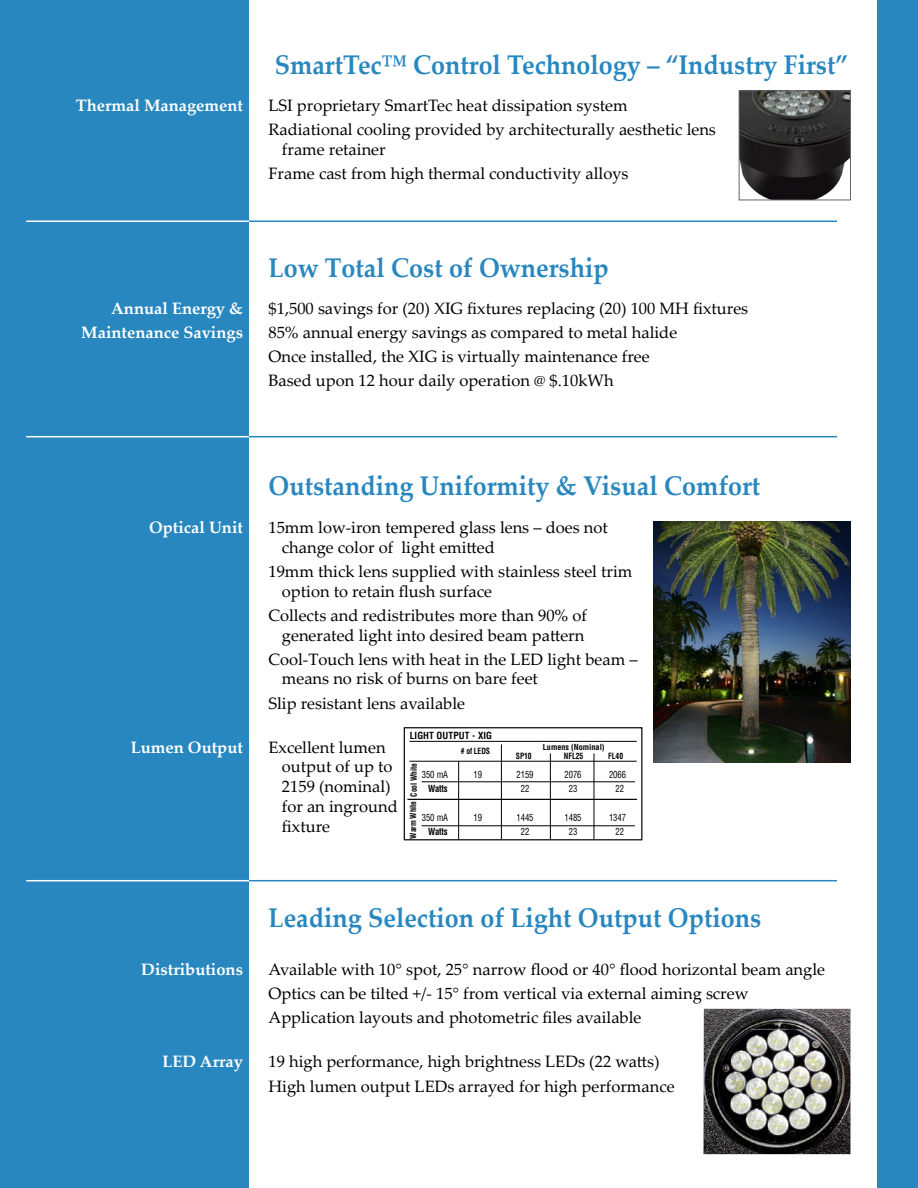
<style>
.page{position:relative;width:918px;height:1188px;background:#fff}
.page>*{position:absolute;margin:0;border:0;box-sizing:border-box;transform-origin:0 0}
.t1{font:700 27px "Palatino Linotype";color:#2887bf;scale:.93 1}
.t2{font:16.5px/19.8px "Palatino Linotype";color:#000}
.t3{font:700 16.5px "Palatino Linotype";color:#fff}
.t4{font:condensed 9.6px "Helvetica";letter-spacing:-.01em;color:#000;scale:.9 1}
.t5{font:700 condensed 9.6px "Helvetica";letter-spacing:.01em;color:#000}
.t6{font:700 condensed 9.6px "Helvetica";letter-spacing:.01em;color:#000;scale:.9 1}
.t7{font:700 condensed 8.4px "Helvetica";letter-spacing:-.01em;color:#000;scale:.9 1}
.t8{font:700 condensed 8.1px "Helvetica";color:#000}
</style>
<div class="page">
<div style="left:0;top:0;width:249px;height:1188px;background:#2887bf"></div>
<div style="left:878px;top:0;width:40px;height:1188px;background:#2887bf"></div>
<hr style="left:26px;top:220px;width:340px;height:2px;background:#fff">
<hr style="left:26px;top:436px;width:340px;height:1px;background:#fff">
<hr style="left:26px;top:880px;width:340px;height:1px;background:#fff">
<hr style="left:249px;top:220px;width:588px;height:2px;background:#2887bf">
<hr style="left:249px;top:436px;width:588px;height:1px;background:#2887bf">
<hr style="left:249px;top:880px;width:588px;height:1px;background:#2887bf">
<img style="left:653px;top:522px;width:197px;height:241px">
<div style="left:404px;top:727px;width:238px;height:113px;border:1px solid #000"></div>
<hr style="left:410px;top:761px;width:227px;height:1px;background:#000">
<hr style="left:410px;top:741px;width:227px;height:1px;background:#000">
<hr style="left:458px;top:761px;width:1px;height:78px;background:#000">
<hr style="left:501px;top:744px;width:1px;height:95px;background:#000">
<hr style="left:550px;top:754px;width:1px;height:85px;background:#000">
<hr style="left:594px;top:753px;width:1px;height:86px;background:#000">
<hr style="left:422px;top:781px;width:213px;height:1px;background:#000">
<hr style="left:407px;top:799px;width:230px;height:1px;background:#000">
<hr style="left:422px;top:825px;width:213px;height:1px;background:#000">
<img style="left:741px;top:92px;width:108px;height:106px">
<div style="left:739px;top:90px;width:112px;height:110px;border:1px solid #636466"></div>
<img style="left:703px;top:1009px;width:147px;height:145px">
<h1 class="t1" style="left:275px;top:45px;width:618px">SmartTec™ Control Technology – “Industry First”</h1>
<p class="t3" style="left:76px;top:94px;width:169px">Thermal Management</p>
<p class="t2" style="left:268px;top:93px;width:449px;line-height:24.2px">LSI proprietary SmartTec heat dissipation system<br>Radiational cooling provided by architecturally aesthetic lens</p>
<p class="t2" style="left:268px;top:137px;width:362px;line-height:24.2px;text-indent:14px">frame retainer<br>Frame cast from high thermal conductivity alloys</p>
<h1 class="t1" style="left:269px;top:248px;width:367px">Low Total Cost of Ownership</h1>
<p class="t3" style="left:111px;top:297px;width:133px">Annual Energy &amp;</p>
<p class="t2" style="left:269px;top:298px;width:481px">$1,500 savings for (20) XIG fixtures replacing (20) 100 MH fixtures</p>
<p class="t3" style="left:81px;top:321px;width:163px">Maintenance Savings</p>
<p class="t2" style="left:268px;top:320px;width:410px;line-height:24.2px">85% annual energy savings as compared to metal halide<br>Once installed, the XIG is virtually maintenance free<br>Based upon 12 hour daily operation @ $.10kWh</p>
<h1 class="t1" style="left:269px;top:467px;width:530px">Outstanding Uniformity &amp; Visual Comfort</h1>
<p class="t3" style="left:149px;top:516px;width:95px">Optical Unit</p>
<p class="t2" style="left:282px;top:517px;width:327px;text-indent:-13px">15mm low-iron tempered glass lens – does not change color of light emitted</p>
<p class="t2" style="left:282px;top:561px;width:352px;text-indent:-13px">19mm thick lens supplied with stainless steel trim option to retain flush surface</p>
<p class="t2" style="left:268px;top:605px;width:320px;text-align:right">Collects and redistributes more than 90% of generated light into desired beam pattern</p>
<p class="t2" style="left:282px;top:649px;width:357px;text-indent:-13px">Cool-Touch lens with heat in the LED light beam – means no risk of burns on bare feet</p>
<p class="t2" style="left:268px;top:692px;width:198px">Slip resistant lens available</p>
<p class="t3" style="left:131px;top:735px;width:114px">Lumen Output</p>
<p class="t2" style="left:282px;top:736px;width:117px;text-indent:-14px">Excellent lumen output of up to<br>2159 (nominal) for an inground fixture</p>
<p class="t5" style="left:410px;top:729px;width:84px">LIGHT OUTPUT - XIG</p>
<p class="t8" style="left:543px;top:742px;width:63px">Lumens (Nominal)</p>
<p class="t7" style="left:461px;top:745px;width:34px"># of LEDS</p>
<p class="t7" style="left:516px;top:750px;width:19px">SP10</p>
<p class="t7" style="left:564px;top:750px;width:23px">NFL25</p>
<p class="t7" style="left:608px;top:750px;width:18px">FL40</p>
<p class="t7" style="left:409px;top:797px;width:38px;rotate:-90deg">Cool White</p>
<p class="t7" style="left:408px;top:839px;width:43px;rotate:-90deg">Warm White</p>
<p class="t4" style="left:422px;top:768px;width:31px">350 mA</p>
<p class="t4" style="left:474px;top:768px;width:11px">19</p>
<p class="t4" style="left:517px;top:768px;width:20px">2159</p>
<p class="t4" style="left:565px;top:768px;width:20px">2076</p>
<p class="t4" style="left:609px;top:768px;width:20px">2066</p>
<p class="t6" style="left:428px;top:783px;width:23px">Watts</p>
<p class="t4" style="left:521px;top:783px;width:11px">22</p>
<p class="t4" style="left:569px;top:783px;width:11px">23</p>
<p class="t4" style="left:615px;top:783px;width:11px">22</p>
<p class="t4" style="left:422px;top:812px;width:31px">350 mA</p>
<p class="t4" style="left:474px;top:812px;width:11px">19</p>
<p class="t4" style="left:517px;top:812px;width:20px">1445</p>
<p class="t4" style="left:565px;top:812px;width:20px">1485</p>
<p class="t4" style="left:609px;top:812px;width:20px">1347</p>
<p class="t6" style="left:428px;top:826px;width:23px">Watts</p>
<p class="t4" style="left:521px;top:826px;width:11px">22</p>
<p class="t4" style="left:569px;top:826px;width:11px">23</p>
<p class="t4" style="left:615px;top:826px;width:11px">22</p>
<h1 class="t1" style="left:269px;top:899px;width:531px">Leading Selection of Light Output Options</h1>
<p class="t3" style="left:141px;top:958px;width:103px">Distributions</p>
<p class="t2" style="left:269px;top:957px;width:558px;line-height:24.2px">Available with 10° spot, 25° narrow flood or 40° flood horizontal beam angle<br>Optics can be tilted +/- 15° from vertical via external aiming screw<br>Application layouts and photometric files available</p>
<p class="t3" style="left:163px;top:1050px;width:82px">LED Array</p>
<p class="t2" style="left:269px;top:1049px;width:408px;line-height:24.2px">19 high performance, high brightness LEDs (22 watts)<br>High lumen output LEDs arrayed for high performance</p>
</div>
